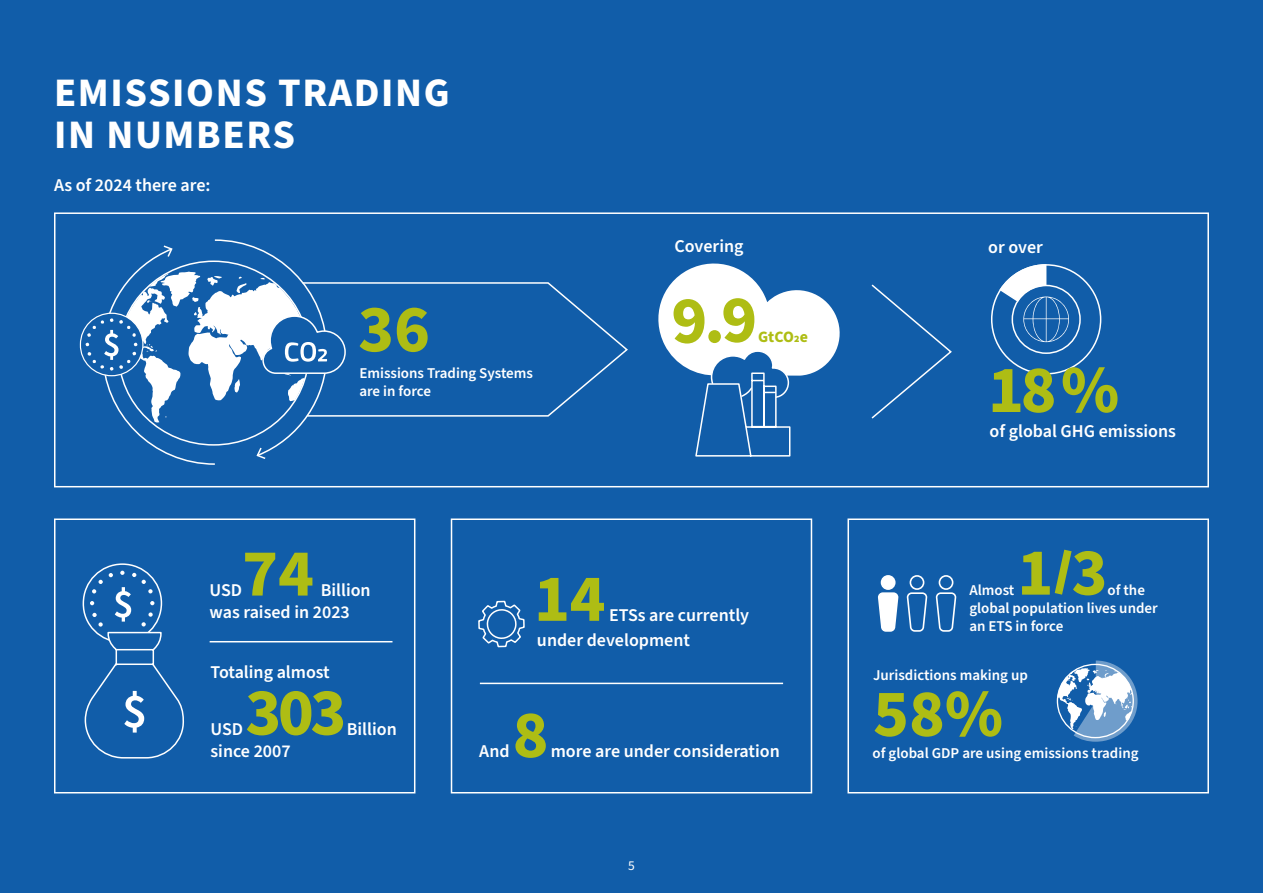
<style>
.page{position:relative;width:1263px;height:893px;background:#115da9}
.page>*{position:absolute;margin:0;border:0;box-sizing:border-box;transform-origin:0 0}
.t1{font:700 67.5px "Source Sans Pro";letter-spacing:-.005em;color:#aebd14}
.t2{font:700 40.5px/42px "Source Sans Pro";letter-spacing:.04em;color:#fff}
.t3{font:600 18px/22.5px "Source Sans Pro";color:#fff}
.t4{font:700 15.9px "Source Sans Pro";color:#aebd14}
.t5{font:600 15px/18px "Source Sans Pro";color:#fff}
.t6{font:13.5px "Source Sans Pro";color:#fff}
</style>
<div class="page">
<svg style="left:991px;top:264px;width:111px;height:111px"></svg>
<hr style="left:210px;top:641px;width:182px;height:1px;background:#fff">
<hr style="left:480px;top:683px;width:303px;height:1px;background:#fff">
<svg style="left:1057px;top:660px;width:80px;height:82px"></svg>
<svg style="left:478px;top:600px;width:47px;height:48px"></svg>
<svg style="left:858px;top:793px;width:30px;height:1px"></svg>
<svg style="left:871px;top:284px;width:81px;height:135px"></svg>
<svg style="left:83px;top:564px;width:78px;height:78px"></svg>
<svg style="left:84px;top:571px;width:100px;height:188px"></svg>
<svg style="left:80px;top:313px;width:63px;height:63px"></svg>
<svg style="left:85px;top:239px;width:543px;height:226px"></svg>
<div style="left:54px;top:518px;width:361px;height:275px;border:2px solid #fff"></div>
<div style="left:54px;top:212px;width:1155px;height:275px;border:2px solid #fff"></div>
<div style="left:451px;top:518px;width:361px;height:275px;border:2px solid #fff"></div>
<div style="left:847px;top:518px;width:362px;height:275px;border:2px solid #fff"></div>
<div style="left:881px;top:576px;width:14px;height:13px;background:#fff;border-radius:50%"></div>
<div style="left:881px;top:575px;width:14px;height:15px;border:2px solid #fff;border-radius:50%"></div>
<div style="left:910px;top:575px;width:14px;height:15px;border:2px solid #fff;border-radius:50%"></div>
<div style="left:939px;top:575px;width:14px;height:15px;border:2px solid #fff;border-radius:50%"></div>
<svg style="left:878px;top:592px;width:21px;height:40px"></svg>
<svg style="left:906px;top:592px;width:22px;height:40px"></svg>
<svg style="left:935px;top:592px;width:22px;height:40px"></svg>
<svg style="left:1054px;top:549px;width:18px;height:46px"></svg>
<svg style="left:658px;top:263px;width:182px;height:194px"></svg>
<h2 class="t2" style="left:54px;top:73px;width:397px">EMISSIONS TRADING<br>IN NUMBERS</h2>
<p class="t3" style="left:54px;top:174px;width:158px">As of 2024 there are:</p>
<h1 class="t1" style="left:358px;top:283px;width:73px">36</h1>
<p class="t5" style="left:359px;top:364px;width:175px">Emissions Trading Systems are in force</p>
<p class="t3" style="left:674px;top:235px;width:71px">Covering</p>
<p class="t4" style="left:758px;top:326px;width:51px">GtCO2e</p>
<h1 class="t1" style="left:242px;top:527px;width:73px">74</h1>
<p class="t3" style="left:209px;top:579px;width:163px;text-indent:111px">Billion was raised in 2023</p>
<h1 class="t1" style="left:534px;top:552px;width:73px">14</h1>
<p class="t3" style="left:209px;top:579px;width:34px">USD</p>
<p class="t3" style="left:537px;top:603px;width:214px;line-height:25.5px;text-indent:72px">ETSs are currently under development</p>
<p class="t3" style="left:210px;top:661px;width:121px">Totaling almost</p>
<h1 class="t1" style="left:245px;top:666px;width:102px">303</h1>
<p class="t3" style="left:347px;top:718px;width:52px">Billion</p>
<p class="t3" style="left:210px;top:718px;width:34px">USD</p>
<p class="t3" style="left:210px;top:740px;width:82px">since 2007</p>
<h1 class="t1" style="left:513px;top:689px;width:37px">8</h1>
<p class="t3" style="left:551px;top:740px;width:231px">more are under consideration</p>
<p class="t3" style="left:479px;top:740px;width:32px">And</p>
<p class="t6" style="left:628px;top:856px;width:8px">5</p>
<p class="t3" style="left:988px;top:236px;width:56px">or over</p>
<h1 class="t1" style="left:988px;top:344px;width:133px">18%</h1>
<p class="t3" style="left:989px;top:421px;width:188px">of global GHG emissions</p>
<h1 class="t1" style="left:1017px;top:526px;width:92px">1 3</h1>
<p class="t5" style="left:969px;top:582px;width:190px;text-indent:138px">of the global population lives under an ETS in force</p>
<p class="t5" style="left:969px;top:582px;width:46px">Almost</p>
<p class="t5" style="left:873px;top:666px;width:156px">Jurisdictions making up</p>
<h1 class="t1" style="left:873px;top:668px;width:131px">58%</h1>
<p class="t5" style="left:873px;top:744px;width:267px">of global GDP are using emissions trading</p>
</div>
